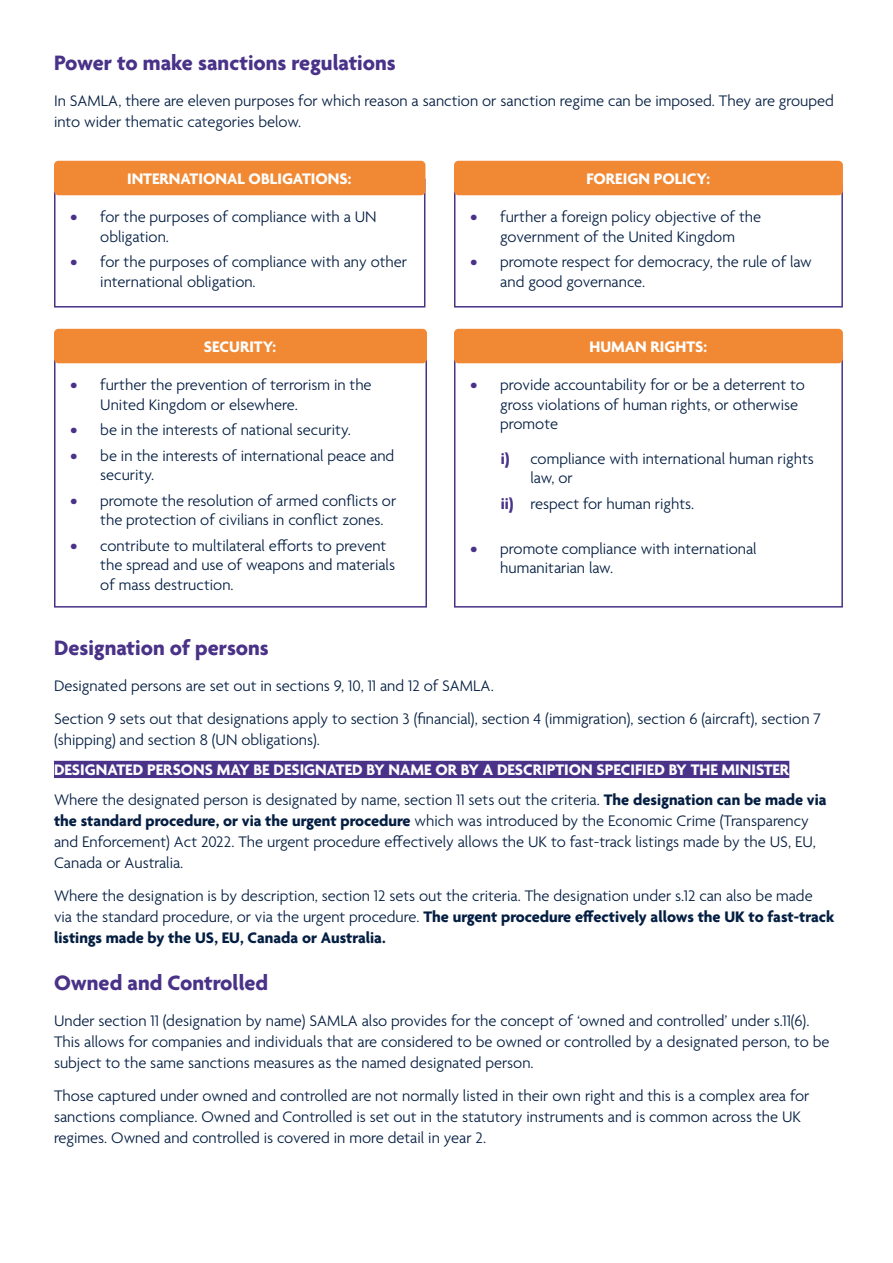
<style>
.page{position:relative;width:893px;height:1263px;background:#fff}
.page>*{position:absolute;margin:0;border:0;box-sizing:border-box;transform-origin:0 0}
.t1{font:700 22.5px "Agenda";color:#493288}
.t2{font:300 16.5px/19.5px "Agenda";color:#041e42}
.t3{font:700 16.5px/30px "Agenda";color:#fff}
.s1{font-weight:700;color:#493288}
.s2{font-weight:300;color:#041e42}
.s3{color:#041e42}
.s4{font-weight:700}
</style>
<div class="page">
<div style="left:54px;top:761px;width:735px;height:17px;background:#493288"></div>
<div style="left:54px;top:179px;width:371px;height:129px;border:2px solid #493288"></div>
<div style="left:54px;top:161px;width:371px;height:34px;background:#f18934;border-radius:4px"></div>
<div style="left:54px;top:352px;width:373px;height:256px;border:2px solid #493288"></div>
<div style="left:54px;top:329px;width:373px;height:34px;background:#f18934;border-radius:4px"></div>
<div style="left:454px;top:185px;width:389px;height:123px;border:2px solid #493288"></div>
<div style="left:454px;top:161px;width:389px;height:34px;background:#f18934;border-radius:4px"></div>
<div style="left:454px;top:352px;width:389px;height:256px;border:2px solid #493288"></div>
<div style="left:454px;top:329px;width:389px;height:34px;background:#f18934;border-radius:4px"></div>
<h1 class="t1" style="left:54px;top:51px;width:343px">Power to make sanctions regulations</h1>
<p class="t2" style="left:54px;top:91px;width:781px;line-height:21px">In SAMLA, there are eleven purposes for which reason a sanction or sanction regime can be imposed. They are grouped into wider thematic categories below.</p>
<p class="t3" style="left:127px;top:165px;width:226px">INTERNATIONAL OBLIGATIONS:</p>
<p class="t2" style="left:100px;top:208px;width:278px;text-indent:-30px"><span class="s1">•</span> for the purposes of compliance with a UN obligation.</p>
<p class="t2" style="left:100px;top:253px;width:308px;text-indent:-30px"><span class="s1">•</span> for the purposes of compliance with any other international obligation.</p>
<p class="t3" style="left:204px;top:333px;width:74px">SECURITY:</p>
<p class="t2" style="left:100px;top:376px;width:273px;text-indent:-30px"><span class="s1">•</span> further the prevention of terrorism in the<br>United Kingdom or elsewhere.</p>
<p class="t2" style="left:70px;top:421px;width:282px"><span class="s1">•</span> be in the interests of national security.</p>
<p class="t2" style="left:100px;top:447px;width:296px;text-indent:-30px"><span class="s1">•</span> be in the interests of international peace and security.</p>
<p class="t2" style="left:100px;top:492px;width:298px;text-indent:-30px"><span class="s1">•</span> promote the resolution of armed conflicts or the protection of civilians in conflict zones.</p>
<p class="t2" style="left:100px;top:537px;width:296px;text-indent:-30px"><span class="s1">•</span> contribute to multilateral efforts to prevent the spread and use of weapons and materials of mass destruction.</p>
<p class="t3" style="left:586px;top:165px;width:125px">FOREIGN POLICY:</p>
<p class="t2" style="left:470px;top:208px;width:292px;text-align:center"><span class="s1">•</span> further a foreign policy objective of the government of the United Kingdom</p>
<p class="t2" style="left:500px;top:253px;width:313px;text-indent:-30px"><span class="s1">•</span> promote respect for democracy, the rule of law and good governance.</p>
<p class="t3" style="left:589px;top:333px;width:119px">HUMAN RIGHTS:</p>
<p class="t2" style="left:500px;top:376px;width:306px;text-indent:-30px"><span class="s1">•</span> provide accountability for or be a deterrent to gross violations of human rights, or otherwise promote</p>
<p class="t2" style="left:530px;top:450px;width:285px;text-indent:-30px"><span class="s1">i)</span> compliance with international human rights law, or</p>
<p class="t2" style="left:501px;top:495px;width:195px"><span class="s1">ii)</span> respect for human rights.</p>
<p class="t2" style="left:500px;top:540px;width:258px;text-indent:-30px"><span class="s1">•</span> promote compliance with international humanitarian law.</p>
<h1 class="t1" style="left:54px;top:636px;width:216px">Designation of persons</h1>
<p class="t2" style="left:54px;top:671px;width:768px;line-height:33px">Designated persons are set out in sections 9, 10, 11 and 12 of SAMLA.<br>Section 9 sets out that designations apply to section 3 (financial), section 4 (immigration), section 6 (aircraft), section 7</p>
<p class="t2" style="left:54px;top:731px;width:267px">(shipping) and section 8 (UN obligations).</p>
<p class="t3" style="left:54px;top:756px;width:774px">DESIGNATED PERSONS MAY BE DESIGNATED BY NAME OR BY A DESCRIPTION SPECIFIED BY THE MINISTER<br><span class="s2">Where the designated person is designated by name, section 11 sets out the criteria.</span> <span class="s3">The designation can be made via</span></p>
<p class="t2" style="left:54px;top:812px;width:763px;line-height:21px"><span class="s4">the standard procedure, or via the urgent procedure</span> which was introduced by the Economic Crime (Transparency and Enforcement) Act 2022. The urgent procedure effectively allows the UK to fast-track listings made by the US, EU,<br>Canada or Australia.</p>
<p class="t2" style="left:54px;top:887px;width:782px;line-height:21px">Where the designation is by description, section 12 sets out the criteria. The designation under s.12 can also be made via the standard procedure, or via the urgent procedure. <span class="s4">The urgent procedure effectively allows the UK to fast-track listings made by the US, EU, Canada or Australia.</span></p>
<h1 class="t1" style="left:54px;top:971px;width:216px">Owned and Controlled</h1>
<p class="t2" style="left:54px;top:1011px;width:777px;line-height:21px">Under section 11 (designation by name) SAMLA also provides for the concept of ‘owned and controlled’ under s.11(6).<br>This allows for companies and individuals that are considered to be owned or controlled by a designated person, to be subject to the same sanctions measures as the named designated person.</p>
<p class="t2" style="left:54px;top:1086px;width:757px;line-height:21px">Those captured under owned and controlled are not normally listed in their own right and this is a complex area for sanctions compliance. Owned and Controlled is set out in the statutory instruments and is common across the UK regimes. Owned and controlled is covered in more detail in year 2.</p>
</div>
